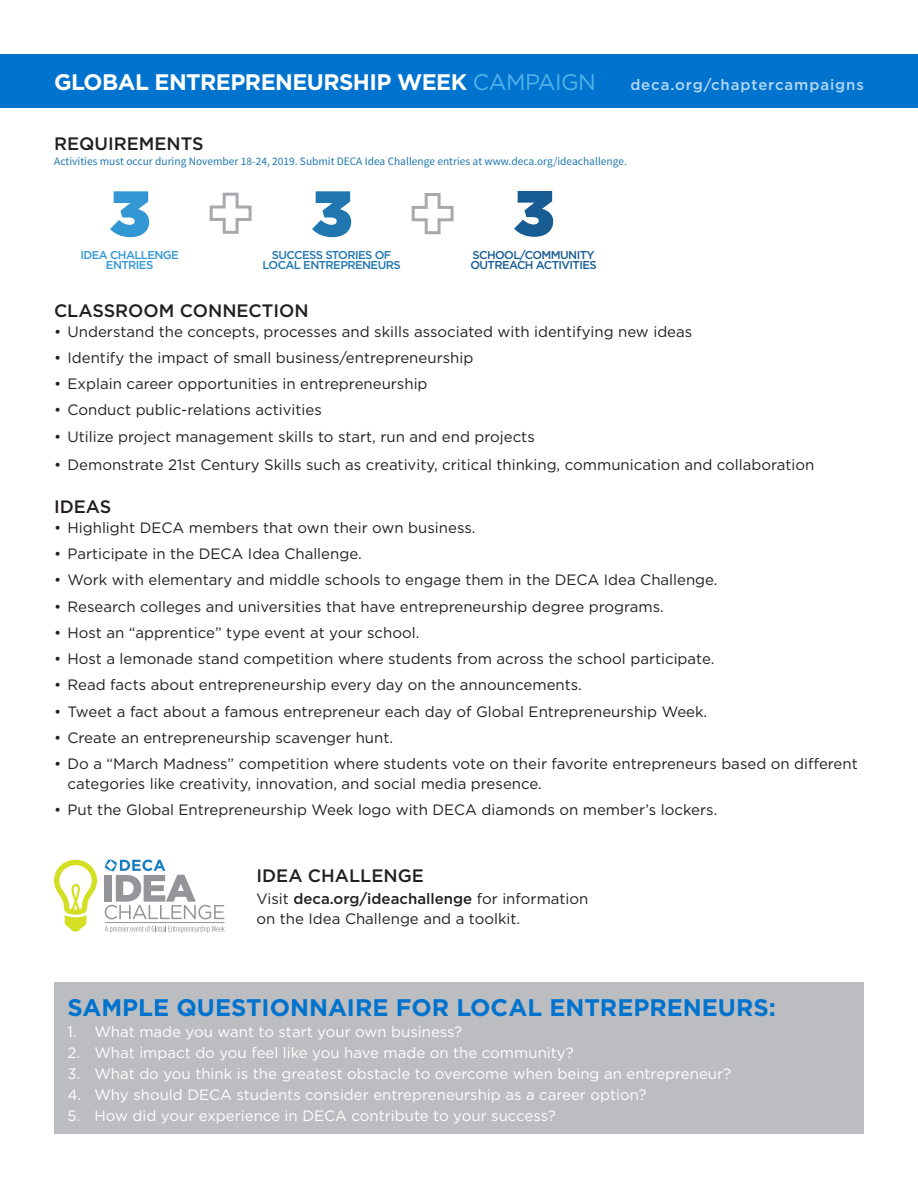
<style>
.page{position:relative;width:918px;height:1188px;background:#fff}
.page>*{position:absolute;margin:0;border:0;box-sizing:border-box;transform-origin:0 0}
.t1{font:700 24px "Gotham";color:#0073ce}
.t2{font:700 22.5px "Gotham";letter-spacing:-.025em;color:#fff}
.t3{font:500 18px "Gotham";color:#231f20}
.t4{font:15px/19.5px "Gotham";color:#231f20}
.t5{font:15px "Gotham";color:#fff}
.t6{font:500 15px "Gotham";letter-spacing:.06em;color:#b4d8f4}
.t7{font:11.4px "Source Sans Pro";color:#2077b0}
.t8{font:500 11.4px/9.9px "Gotham";letter-spacing:-.05em;color:#2077b0;text-align:center}
.t9{font:500 11.4px/9.9px "Gotham";letter-spacing:-.05em;color:#185c94}
.t10{font:500 11.4px "Gotham";letter-spacing:-.05em;color:#3297d3}
.s1{font-weight:400;color:#53b3e8}
.s2{font-weight:500}
</style>
<div class="page">
<div style="left:0;top:54px;width:918px;height:54px;background:#0073ce"></div>
<div style="left:54px;top:983px;width:810px;height:151px;background:#bcbdc0"></div>
<svg style="left:54px;top:860px;width:43px;height:72px"></svg>
<svg style="left:105px;top:859px;width:119px;height:60px"></svg>
<svg style="left:105px;top:926px;width:120px;height:7px"></svg>
<hr style="left:105px;top:922px;width:119px;height:1px;background:#939598">
<svg style="left:209px;top:192px;width:43px;height:42px"></svg>
<svg style="left:110px;top:191px;width:39px;height:46px"></svg>
<svg style="left:312px;top:191px;width:39px;height:46px"></svg>
<svg style="left:514px;top:191px;width:39px;height:46px"></svg>
<svg style="left:411px;top:193px;width:43px;height:42px"></svg>
<p class="t2" style="left:54px;top:67px;width:544px">GLOBAL ENTREPRENEURSHIP WEEK <span class="s1">CAMPAIGN</span></p>
<p class="t3" style="left:54px;top:131px;width:151px">REQUIREMENTS</p>
<p class="t6" style="left:630px;top:75px;width:235px">deca.org/chaptercampaigns</p>
<p class="t7" style="left:54px;top:154px;width:574px">Activities must occur during November 18-24, 2019. Submit DECA Idea Challenge entries at www.deca.org/ideachallenge.</p>
<p class="t10" style="left:80px;top:248px;width:100px">IDEA CHALLENGE</p>
<p class="t10" style="left:106px;top:258px;width:49px">ENTRIES</p>
<p class="t8" style="left:263px;top:250px;width:140px">SUCCESS STORIES OF<br>LOCAL ENTREPRENEURS</p>
<p class="t9" style="left:470px;top:250px;width:128px">SCHOOL/COMMUNITY<br>OUTREACH ACTIVITIES</p>
<p class="t3" style="left:54px;top:299px;width:256px">CLASSROOM CONNECTION</p>
<p class="t4" style="left:54px;top:321px;width:640px">• Understand the concepts, processes and skills associated with identifying new ideas</p>
<p class="t4" style="left:54px;top:348px;width:421px">• Identify the impact of small business/entrepreneurship</p>
<p class="t4" style="left:54px;top:374px;width:375px">• Explain career opportunities in entrepreneurship</p>
<p class="t4" style="left:54px;top:400px;width:269px">• Conduct public-relations activities</p>
<p class="t4" style="left:54px;top:426px;width:482px">• Utilize project management skills to start, run and end projects</p>
<p class="t4" style="left:54px;top:455px;width:762px">• Demonstrate 21st Century Skills such as creativity, critical thinking, communication and collaboration</p>
<p class="t3" style="left:54px;top:495px;width:59px">IDEAS</p>
<p class="t4" style="left:54px;top:517px;width:423px">• Highlight DECA members that own their own business.</p>
<p class="t4" style="left:54px;top:544px;width:309px">• Participate in the DECA Idea Challenge.</p>
<p class="t4" style="left:54px;top:570px;width:665px">• Work with elementary and middle schools to engage them in the DECA Idea Challenge.</p>
<p class="t4" style="left:54px;top:596px;width:611px">• Research colleges and universities that have entrepreneurship degree programs.</p>
<p class="t4" style="left:54px;top:622px;width:367px">• Host an “apprentice” type event at your school.</p>
<p class="t4" style="left:54px;top:649px;width:662px">• Host a lemonade stand competition where students from across the school participate.</p>
<p class="t4" style="left:54px;top:675px;width:529px">• Read facts about entrepreneurship every day on the announcements.</p>
<p class="t4" style="left:54px;top:701px;width:655px">• Tweet a fact about a famous entrepreneur each day of Global Entrepreneurship Week.</p>
<p class="t4" style="left:54px;top:727px;width:341px">• Create an entrepreneurship scavenger hunt.</p>
<p class="t4" style="left:68px;top:754px;width:792px;text-indent:-14px">• Do a “March Madness” competition where students vote on their favorite entrepreneurs based on different categories like creativity, innovation, and social media presence.</p>
<p class="t4" style="left:54px;top:799px;width:665px">• Put the Global Entrepreneurship Week logo with DECA diamonds on member’s lockers.</p>
<p class="t3" style="left:256px;top:864px;width:169px">IDEA CHALLENGE</p>
<p class="t4" style="left:256px;top:889px;width:333px">Visit <span class="s2">deca.org/ideachallenge</span> for information on the Idea Challenge and a toolkit.</p>
<p class="t1" style="left:68px;top:991px;width:710px">SAMPLE QUESTIONNAIRE FOR LOCAL ENTREPRENEURS:</p>
<p class="t5" style="left:68px;top:1022px;width:396px">1. What made you want to start your own business?</p>
<p class="t5" style="left:68px;top:1043px;width:508px">2. What impact do you feel like you have made on the community?</p>
<p class="t5" style="left:68px;top:1064px;width:665px">3. What do you think is the greatest obstacle to overcome when being an entrepreneur?</p>
<p class="t5" style="left:68px;top:1085px;width:581px">4. Why should DECA students consider entrepreneurship as a career option?</p>
<p class="t5" style="left:68px;top:1106px;width:490px">5. How did your experience in DECA contribute to your success?</p>
</div>
